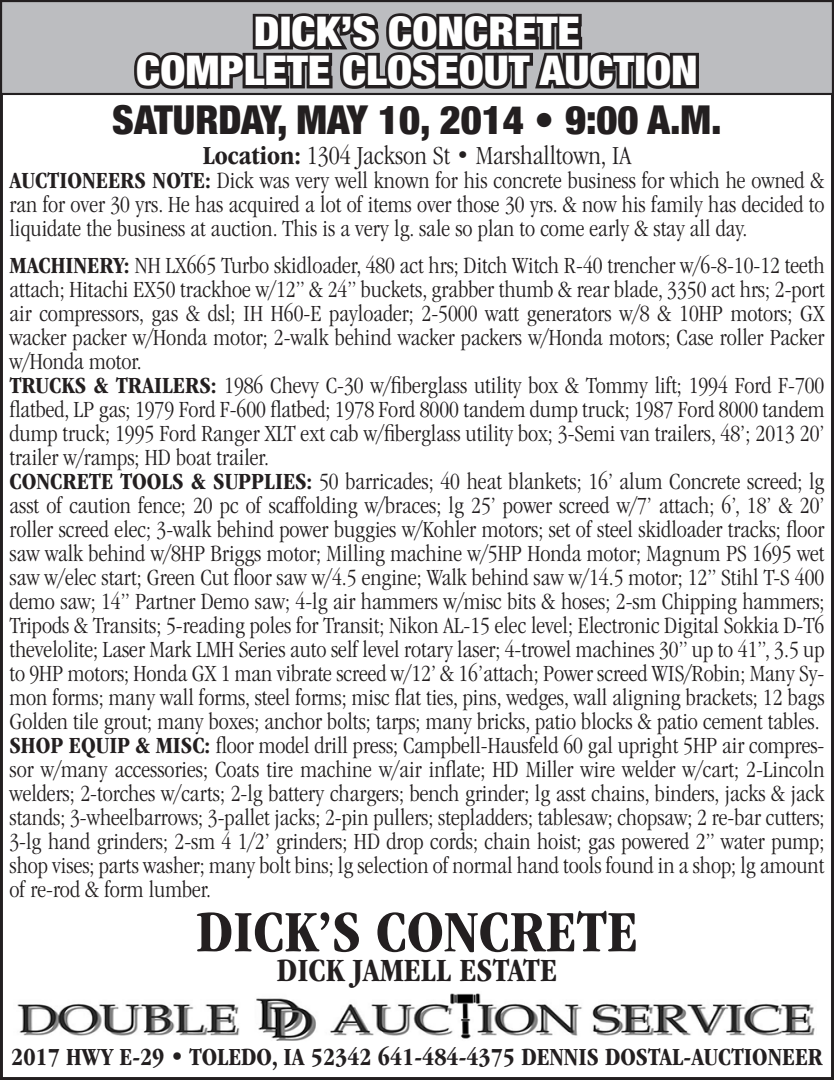
<style>
.page{position:relative;width:834px;height:1080px;background:#fff}
.page>*{position:absolute;margin:0;border:0;box-sizing:border-box;transform-origin:0 0}
.t1{font:700 condensed 60.6px "ITC Garamond Std";color:#231f20}
.t2{font:900 condensed 40.8px/39px "Helvetica Neue";color:#fff;text-align:center;scale:1.1 1}
.t3{font:900 condensed 39.9px "Helvetica Neue";color:#231f20}
.t4{font:700 condensed 33.6px "ITC Garamond Std";color:#231f20}
.t5{font:300 condensed 27px "ITC Garamond Std";color:#231f20}
.t6{font:700 condensed 25.5px "ITC Garamond Std";color:#231f20}
.t7{font:300 condensed 24px/24px "ITC Garamond Std";color:#231f20;text-align:justify}
.s1{font-weight:700}
</style>
<div class="page">
<div style="left:1px;top:1px;width:832px;height:93px;background:#bcbdc0"></div>
<svg style="left:134px;top:13px;width:565px;height:76px"></svg>
<div style="left:0;top:0;width:834px;height:95px;border:2px solid #231f20"></div>
<img style="left:17px;top:993px;width:798px;height:48px">
<h2 class="t2" style="left:136px;top:10px;width:512px">DICK’S CONCRETE<br>COMPLETE CLOSEOUT AUCTION</h2>
<h3 class="t3" style="left:112px;top:87px;width:611px">SATURDAY, MAY 10, 2014 • 9:00 A.M.</h3>
<p class="t5" style="left:203px;top:140px;width:430px"><span class="s1">Location:</span> 1304 Jackson St • Marshalltown, IA</p>
<p class="t7" style="left:9px;top:168px;width:816px"><span class="s1">AUCTIONEERS NOTE:</span> Dick was very well known for his concrete business for which he owned &amp; ran for over 30 yrs. He has acquired a lot of items over those 30 yrs. &amp; now his family has decided to liquidate the business at auction. This is a very lg. sale so plan to come early &amp; stay all day.</p>
<p class="t7" style="left:9px;top:254px;width:817px;text-align:left"><span class="s1">MACHINERY:</span> NH LX665 Turbo skidloader, 480 act hrs; Ditch Witch R-40 trencher w/6-8-10-12 teeth attach; Hitachi EX50 trackhoe w/12” &amp; 24” buckets, grabber thumb &amp; rear blade, 3350 act hrs; 2-port air compressors, gas &amp; dsl; IH H60-E payloader; 2-5000 watt generators w/8 &amp; 10HP motors; GX wacker packer w/Honda motor; 2-walk behind wacker packers w/Honda motors; Case roller Packer w/Honda motor.<br><span class="s1">TRUCKS &amp; TRAILERS:</span> 1986 Chevy C-30 w/fiberglass utility box &amp; Tommy lift; 1994 Ford F-700 flatbed, LP gas; 1979 Ford F-600 flatbed; 1978 Ford 8000 tandem dump truck; 1987 Ford 8000 tandem dump truck; 1995 Ford Ranger XLT ext cab w/fiberglass utility box; 3-Semi van trailers, 48’; 2013 20’ trailer w/ramps; HD boat trailer.<br><span class="s1">CONCRETE TOOLS &amp; SUPPLIES:</span> 50 barricades; 40 heat blankets; 16’ alum Concrete screed; lg asst of caution fence; 20 pc of scaffolding w/braces; lg 25’ power screed w/7’ attach; 6’, 18’ &amp; 20’ roller screed elec; 3-walk behind power buggies w/Kohler motors; set of steel skidloader tracks; floor saw walk behind w/8HP Briggs motor; Milling machine w/5HP Honda motor; Magnum PS 1695 wet saw w/elec start; Green Cut floor saw w/4.5 engine; Walk behind saw w/14.5 motor; 12” Stihl T-S 400 demo saw; 14” Partner Demo saw; 4-lg air hammers w/misc bits &amp; hoses; 2-sm Chipping hammers; Tripods &amp; Transits; 5-reading poles for Transit; Nikon AL-15 elec level; Electronic Digital Sokkia D-T6 thevelolite; Laser Mark LMH Series auto self level rotary laser; 4-trowel machines 30” up to 41”, 3.5 up to 9HP motors; Honda GX 1 man vibrate screed w/12’ &amp; 16’attach; Power screed WIS/Robin; Many Sy&shy;mon forms; many wall forms, steel forms; misc flat ties, pins, wedges, wall aligning brackets; 12 bags Golden tile grout; many boxes; anchor bolts; tarps; many bricks, patio blocks &amp; patio cement tables.<br><span class="s1">SHOP EQUIP &amp; MISC:</span> floor model drill press; Campbell-Hausfeld 60 gal upright 5HP air compres&shy;sor w/many accessories; Coats tire machine w/air inflate; HD Miller wire welder w/cart; 2-Lincoln welders; 2-torches w/carts; 2-lg battery chargers; bench grinder; lg asst chains, binders, jacks &amp; jack stands; 3-wheelbarrows; 3-pallet jacks; 2-pin pullers; stepladders; tablesaw; chopsaw; 2 re-bar cutters; 3-lg hand grinders; 2-sm 4 1/2’ grinders; HD drop cords; chain hoist; gas powered 2” water pump; shop vises; parts washer; many bolt bins; lg selection of normal hand tools found in a shop; lg amount of re-rod &amp; form lumber.</p>
<h1 class="t1" style="left:196px;top:898px;width:443px">DICK’S CONCRETE</h1>
<h3 class="t4" style="left:277px;top:952px;width:281px">DICK JAMELL ESTATE</h3>
<p class="t6" style="left:11px;top:1043px;width:813px">2017 HWY E-29 • TOLEDO, IA 52342 641-484-4375 DENNIS DOSTAL-AUCTIONEER</p>
</div>
